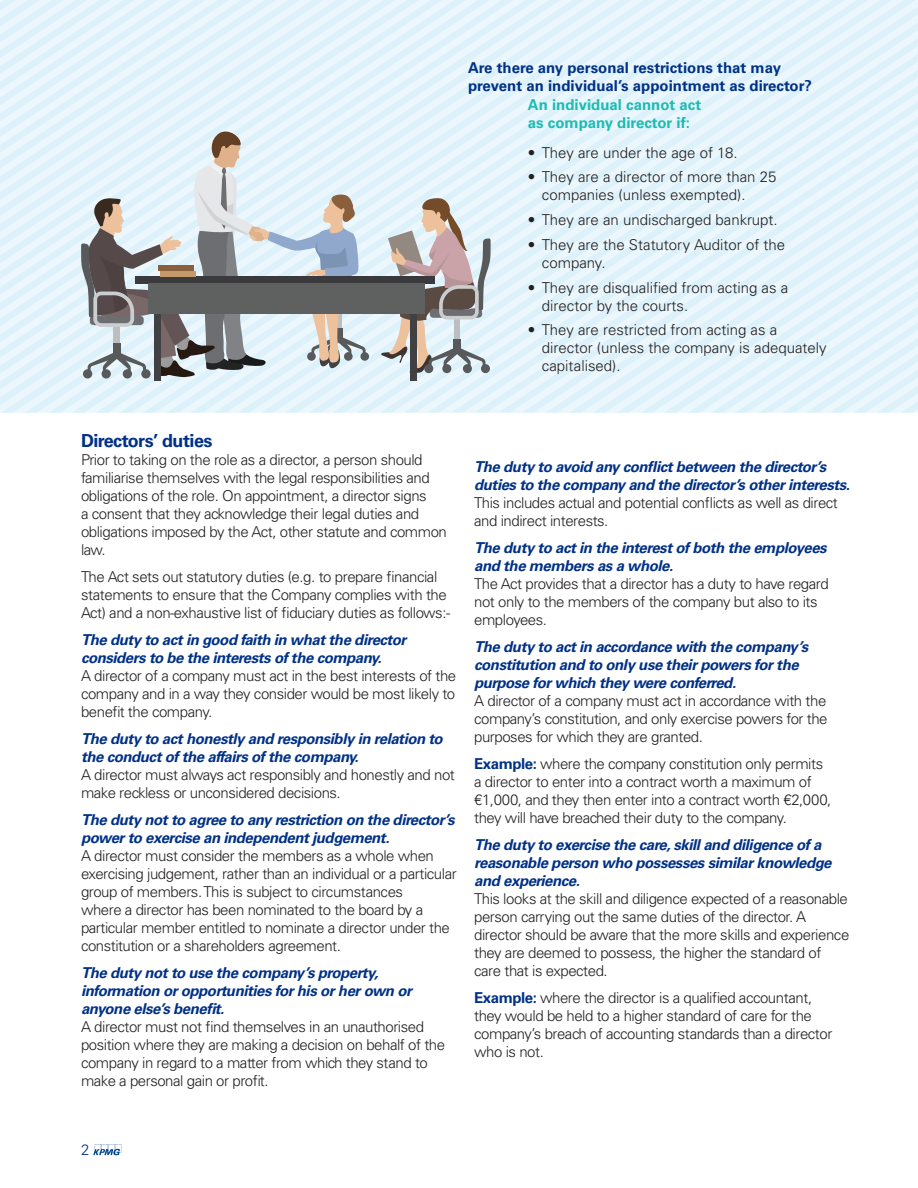
<style>
.page{position:relative;width:918px;height:1188px;background:#fff}
.page>*{position:absolute;margin:0;border:0;box-sizing:border-box;transform-origin:0 0}
.Subhead_11pt{font:700 18px "Univers LT Std";letter-spacing:-.03em;color:#003186}
.Bodycopy_11pt{font:300 15px/18px "Univers LT Std";letter-spacing:-.03em;color:#231f20}
.Subhead_11pt-2{font:italic 700 15px/18px "Univers LT Std";letter-spacing:-.03em;color:#003186}
.Bodycopy_10pt{font:300 15px/18px "Univers LT Std";color:#231f20}
.Subhead_11pt-3{font:700 15px/18px "Univers LT Std";color:#003186}
.Bodycopy_10pt-2{font:700 15px/18px "Univers LT Std";color:#1dbbb3}
.Bodycopy_11pt-2{font:300 15px "Univers LT Std";color:#003186}
.s1{font-weight:700;color:#003186}
</style>
<div class="page">
<div style="left:309px;top:7px;width:609px;height:406px;background:#e4f4fb"></div>
<div style="left:333px;top:22px;width:585px;height:391px;background:#e4f4fb"></div>
<div style="left:356px;top:38px;width:562px;height:375px;background:#e4f4fb"></div>
<div style="left:380px;top:54px;width:538px;height:359px;background:#e4f4fb"></div>
<div style="left:404px;top:70px;width:514px;height:343px;background:#e4f4fb"></div>
<div style="left:427px;top:86px;width:491px;height:327px;background:#e4f4fb"></div>
<div style="left:451px;top:101px;width:467px;height:312px;background:#e4f4fb"></div>
<div style="left:475px;top:117px;width:443px;height:296px;background:#e4f4fb"></div>
<div style="left:498px;top:133px;width:420px;height:280px;background:#e4f4fb"></div>
<div style="left:522px;top:149px;width:396px;height:264px;background:#e4f4fb"></div>
<div style="left:546px;top:164px;width:372px;height:249px;background:#e4f4fb"></div>
<div style="left:569px;top:180px;width:349px;height:233px;background:#e4f4fb"></div>
<div style="left:593px;top:196px;width:325px;height:217px;background:#e4f4fb"></div>
<div style="left:617px;top:212px;width:301px;height:201px;background:#e4f4fb"></div>
<div style="left:640px;top:228px;width:278px;height:185px;background:#e4f4fb"></div>
<div style="left:664px;top:243px;width:254px;height:170px;background:#e3f4fa"></div>
<div style="left:123px;top:369px;width:9px;height:10px;background:#a3afb5;border-radius:50%"></div>
<svg style="left:380px;top:198px;width:111px;height:175px;background:#c2c1c0"></svg>
<div style="left:360px;top:352px;width:9px;height:9px;background:#58595b;border-radius:50%"></div>
<svg style="left:0;top:0;width:366px;height:378px;background:#d6e2e7"></svg>
<div style="left:135px;top:276px;width:300px;height:7px;background:#3a393b"></div>
<div style="left:154px;top:309px;width:6px;height:72px;background:#414042"></div>
<div style="left:410px;top:310px;width:7px;height:71px;background:#414042"></div>
<div style="left:148px;top:283px;width:277px;height:31px;background:#5f6060"></div>
<div style="left:161px;top:271px;width:35px;height:5px;background:#c49a6c"></div>
<div style="left:158px;top:266px;width:35px;height:5px;background:#8b5e3c"></div>
<svg style="left:93px;top:1144px;width:28px;height:11px"></svg>
<p class="Subhead_11pt-3" style="left:468px;top:59px;width:346px">Are there any personal restrictions that may prevent an individual’s appointment as director?</p>
<p class="Bodycopy_10pt-2" style="left:528px;top:96px;width:175px">An individual cannot act as company director if:</p>
<p class="Bodycopy_10pt" style="left:528px;top:143px;width:211px">• They are under the age of 18.</p>
<p class="Bodycopy_10pt" style="left:542px;top:168px;width:236px;text-indent:-14px">• They are a director of more than 25 companies (unless exempted).</p>
<p class="Bodycopy_10pt" style="left:528px;top:211px;width:251px">• They are an undischarged bankrupt.</p>
<p class="Bodycopy_10pt" style="left:542px;top:236px;width:245px;text-indent:-14px">• They are the Statutory Auditor of the company.</p>
<p class="Bodycopy_10pt" style="left:542px;top:278px;width:248px;text-indent:-14px">• They are disqualified from acting as a director by the courts.</p>
<p class="Bodycopy_10pt" style="left:542px;top:321px;width:286px;text-indent:-14px">• They are restricted from acting as a director (unless the company is adequately capitalised).</p>
<p class="Subhead_11pt" style="left:81px;top:430px;width:133px">Directors’ duties</p>
<p class="Bodycopy_11pt" style="left:81px;top:451px;width:367px">Prior to taking on the role as a director, a person should familiarise themselves with the legal responsibilities and obligations of the role. On appointment, a director signs<br>a consent that they acknowledge their legal duties and obligations imposed by the Act, other statute and common law.</p>
<p class="Bodycopy_11pt" style="left:81px;top:568px;width:371px">The Act sets out statutory duties (e.g. to prepare financial statements to ensure that the Company complies with the<br>Act) and a non-exhaustive list of fiduciary duties as follows:-</p>
<p class="Subhead_11pt-2" style="left:81px;top:631px;width:327px">The duty to act in good faith in what the director considers to be the interests of the company.</p>
<p class="Bodycopy_11pt" style="left:81px;top:667px;width:377px;text-align:justify">A director of a company must act in the best interests of the company and in a way they consider would be most likely to benefit the company.</p>
<p class="Subhead_11pt-2" style="left:81px;top:730px;width:363px">The duty to act honestly and responsibly in relation to the conduct of the affairs of the company.</p>
<p class="Bodycopy_11pt" style="left:81px;top:766px;width:375px">A director must always act responsibly and honestly and not make reckless or unconsidered decisions.</p>
<p class="Subhead_11pt-2" style="left:81px;top:811px;width:375px">The duty not to agree to any restriction on the director’s power to exercise an independent judgement.</p>
<p class="Bodycopy_11pt" style="left:81px;top:847px;width:377px">A director must consider the members as a whole when exercising judgement, rather than an individual or a particular group of members. This is subject to circumstances<br>where a director has been nominated to the board by a particular member entitled to nominate a director under the constitution or a shareholders agreement.</p>
<p class="Subhead_11pt-2" style="left:81px;top:964px;width:332px">The duty not to use the company’s property, information or opportunities for his or her own or anyone else’s benefit.</p>
<p class="Bodycopy_11pt" style="left:81px;top:1018px;width:366px">A director must not find themselves in an unauthorised position where they are making a decision on behalf of the company in regard to a matter from which they stand to make a personal gain or profit.</p>
<p class="Subhead_11pt-2" style="left:474px;top:458px;width:377px">The duty to avoid any conflict between the director’s duties to the company and the director’s other interests.</p>
<p class="Bodycopy_11pt" style="left:474px;top:493px;width:365px">This includes actual and potential conflicts as well as direct and indirect interests.</p>
<p class="Subhead_11pt-2" style="left:474px;top:539px;width:354px">The duty to act in the interest of both the employees and the members as a whole.</p>
<p class="Bodycopy_11pt" style="left:474px;top:574px;width:356px">The Act provides that a director has a duty to have regard not only to the members of the company but also to its employees.</p>
<p class="Subhead_11pt-2" style="left:474px;top:638px;width:336px">The duty to act in accordance with the company’s constitution and to only use their powers for the purpose for which they were conferred.</p>
<p class="Bodycopy_11pt" style="left:474px;top:691px;width:355px;text-align:justify">A director of a company must act in accordance with the company’s constitution, and only exercise powers for the purposes for which they are granted.</p>
<p class="Bodycopy_11pt" style="left:474px;top:754px;width:359px"><span class="s1">Example:</span> where the company constitution only permits a director to enter into a contract worth a maximum of €1,000, and they then enter into a contract worth €2,000, they will have breached their duty to the company.</p>
<p class="Subhead_11pt-2" style="left:474px;top:836px;width:359px">The duty to exercise the care, skill and diligence of a reasonable person who possesses similar knowledge and experience.</p>
<p class="Bodycopy_11pt" style="left:474px;top:889px;width:377px">This looks at the skill and diligence expected of a reasonable person carrying out the same duties of the director. A director should be aware that the more skills and experience they are deemed to possess, the higher the standard of care that is expected.</p>
<p class="Bodycopy_11pt" style="left:474px;top:988px;width:360px"><span class="s1">Example:</span> where the director is a qualified accountant, they would be held to a higher standard of care for the company’s breach of accounting standards than a director who is not.</p>
<p class="Bodycopy_11pt-2" style="left:81px;top:1140px;width:10px">2</p>
</div>
